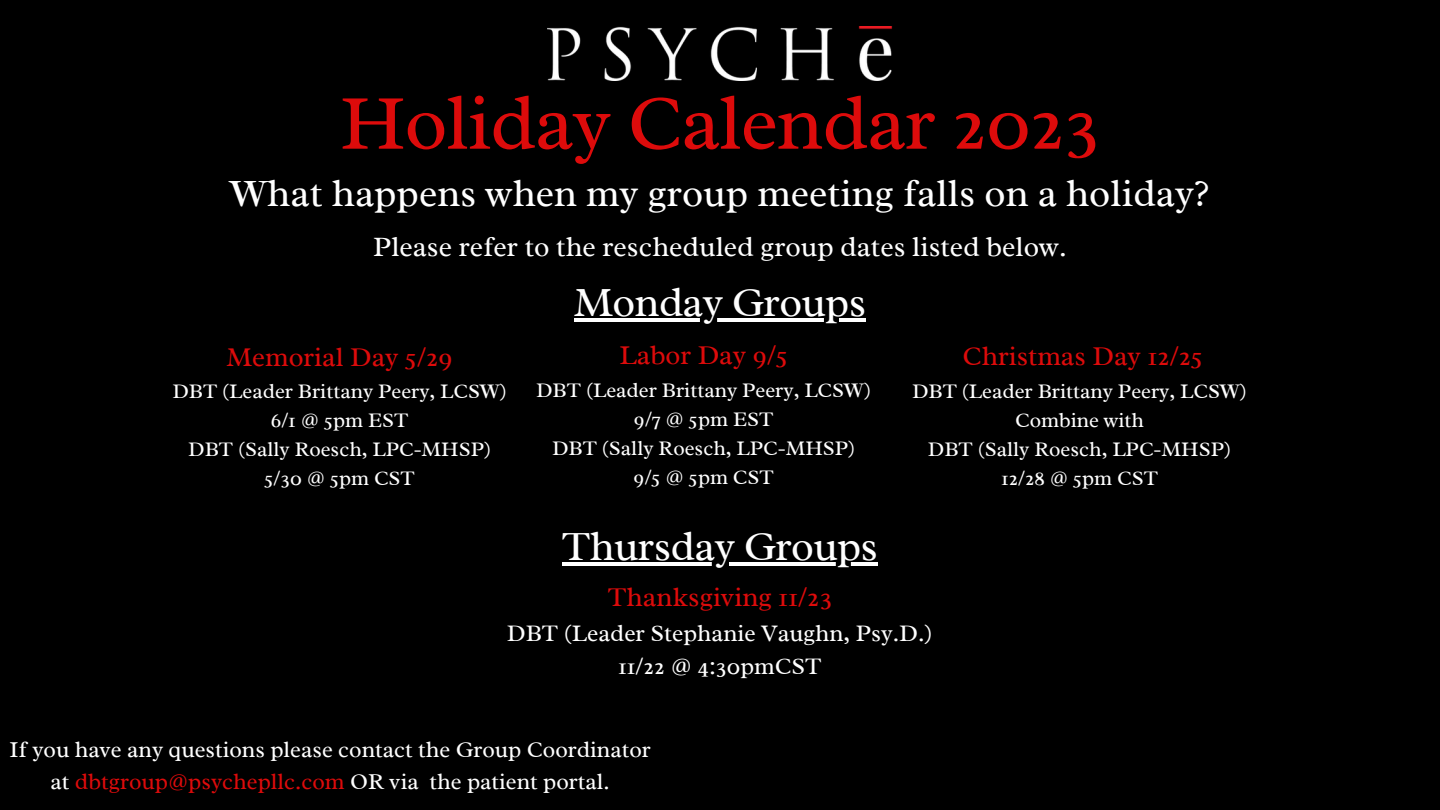
<style>
.page{position:relative;width:1440px;height:810px;background:#000}
.page>*{position:absolute;margin:0;border:0;box-sizing:border-box;transform-origin:0 0}
.t1{font:79px "Radley";letter-spacing:-.015em;color:#dd0b0b}
.t2{font:42px "Radley";letter-spacing:-.015em;color:#fff}
.t3{font:39px "Radley";color:#fff}
.t4{font:28.4px "Radley";color:#fff}
.t5{font:27.5px "Radley";color:#dd0b0b}
.t6{font:27.4px "Radley";color:#dd0b0b}
.t7{font:24px/33px "Radley";color:#fff;text-align:center}
.t8{font:23px/31.5px "Radley";color:#fff;text-align:center}
.t9{font:21px/29.2px "Radley";color:#fff;text-align:center}
.s1{color:#dd0b0b}
</style>
<div class="page">
<img style="left:547px;top:27px;width:346px;height:54px">
<hr style="left:574px;top:318px;width:292px;height:4px;background:#fff">
<hr style="left:562px;top:562px;width:316px;height:4px;background:#fff">
<h1 class="t1" style="left:340px;top:73px;width:761px">Holiday Calendar 2023</h1>
<h3 class="t3" style="left:230px;top:169px;width:981px">What happens when my group meeting falls on a holiday?</h3>
<h3 class="t4" style="left:373px;top:229px;width:695px">Please refer to the rescheduled group dates listed below.</h3>
<h3 class="t6" style="left:226px;top:340px;width:228px">Memorial Day 5/29</h3>
<p class="t9" style="left:172px;top:376px;width:336px">DBT (Leader Brittany Peery, LCSW)<br>6/1 @ 5pm EST<br>DBT (Sally Roesch, LPC-MHSP)<br>5/30 @ 5pm CST</p>
<h2 class="t2" style="left:574px;top:276px;width:294px">Monday Groups</h2>
<h3 class="t5" style="left:619px;top:338px;width:170px">Labor Day 9/5</h3>
<p class="t9" style="left:536px;top:375px;width:336px">DBT (Leader Brittany Peery, LCSW)<br>9/7 @ 5pm EST<br>DBT (Sally Roesch, LPC-MHSP)<br>9/5 @ 5pm CST</p>
<h2 class="t2" style="left:562px;top:519px;width:318px">Thursday Groups</h2>
<h3 class="t5" style="left:963px;top:339px;width:242px">Christmas Day 12/25</h3>
<p class="t9" style="left:912px;top:376px;width:336px">DBT (Leader Brittany Peery, LCSW)<br>Combine with<br>DBT (Sally Roesch, LPC-MHSP)<br>12/28 @ 5pm CST</p>
<h3 class="t5" style="left:608px;top:580px;width:226px">Thanksgiving 11/23</h3>
<p class="t7" style="left:507px;top:617px;width:427px">DBT (Leader Stephanie Vaughn, Psy.D.)<br>11/22 @ 4:30pmCST</p>
<p class="t8" style="left:9px;top:734px;width:643px">If you have any questions please contact the Group Coordinator at <span class="s1">dbtgroup@psychepllc.com</span> OR via the patient portal.</p>
</div>
